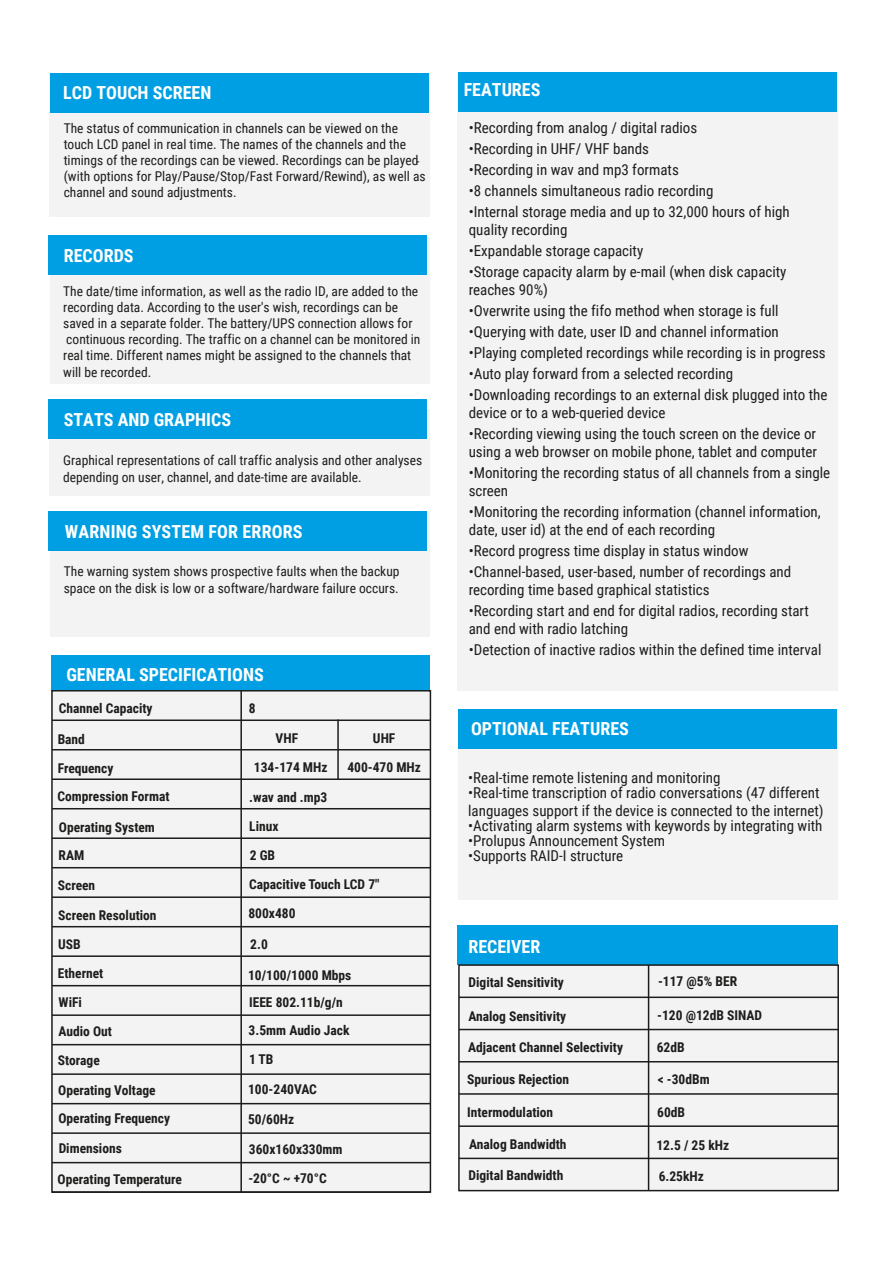
<style>
.page{position:relative;width:893px;height:1263px;background:#fff}
.page>*{position:absolute;margin:0;border:0;box-sizing:border-box;transform-origin:0 0}
.t1{font:700 18px "Roboto Condensed";color:#fff}
.t2{font:15px/18px "Roboto Condensed";color:#1d1d1b}
.t3{font:13.5px/16.2px "Roboto Condensed";color:#1d1d1b}
.t4{font:700 13.5px/29.1px "Roboto Condensed";color:#1d1d1b}
</style>
<div class="page">
<div style="left:49px;top:74px;width:380px;height:143px;background:#f3f3f4"></div>
<div style="left:50px;top:237px;width:379px;height:146px;background:#f3f3f4"></div>
<div style="left:49px;top:409px;width:380px;height:86px;background:#f3f3f4"></div>
<div style="left:50px;top:511px;width:379px;height:125px;background:#f3f3f4"></div>
<div style="left:50px;top:74px;width:379px;height:39px;background:#009fe3"></div>
<div style="left:48px;top:235px;width:379px;height:39px;background:#009fe3"></div>
<div style="left:48px;top:399px;width:379px;height:39px;background:#009fe3"></div>
<div style="left:48px;top:511px;width:379px;height:40px;background:#009fe3"></div>
<div style="left:457px;top:74px;width:381px;height:617px;background:#f3f3f4"></div>
<div style="left:458px;top:738px;width:379px;height:162px;background:#f3f3f4"></div>
<div style="left:458px;top:72px;width:379px;height:40px;background:#009fe3"></div>
<div style="left:458px;top:709px;width:379px;height:40px;background:#009fe3"></div>
<div style="left:52px;top:655px;width:378px;height:39px;background:#009fe3"></div>
<div style="left:51px;top:691px;width:379px;height:501px;background:#f3f3f4"></div>
<div style="left:51px;top:690px;width:380px;height:503px;border:2px solid #1d1d1b"></div>
<hr style="left:52px;top:1191px;width:378px;height:2px;background:#1d1d1b">
<hr style="left:52px;top:1162px;width:378px;height:1px;background:#1d1d1b">
<hr style="left:52px;top:1132px;width:378px;height:2px;background:#1d1d1b">
<hr style="left:52px;top:1103px;width:378px;height:1px;background:#1d1d1b">
<hr style="left:52px;top:1073px;width:378px;height:2px;background:#1d1d1b">
<hr style="left:52px;top:1044px;width:378px;height:1px;background:#1d1d1b">
<hr style="left:52px;top:1014px;width:378px;height:2px;background:#1d1d1b">
<hr style="left:52px;top:985px;width:378px;height:1px;background:#1d1d1b">
<hr style="left:52px;top:955px;width:378px;height:2px;background:#1d1d1b">
<hr style="left:52px;top:926px;width:378px;height:1px;background:#1d1d1b">
<hr style="left:52px;top:896px;width:378px;height:2px;background:#1d1d1b">
<hr style="left:52px;top:867px;width:378px;height:1px;background:#1d1d1b">
<hr style="left:52px;top:837px;width:378px;height:2px;background:#1d1d1b">
<hr style="left:52px;top:808px;width:378px;height:1px;background:#1d1d1b">
<hr style="left:52px;top:778px;width:378px;height:2px;background:#1d1d1b">
<hr style="left:52px;top:749px;width:378px;height:1px;background:#1d1d1b">
<hr style="left:52px;top:719px;width:378px;height:2px;background:#1d1d1b">
<hr style="left:240px;top:691px;width:2px;height:501px;background:#1d1d1b">
<hr style="left:337px;top:719px;width:2px;height:60px;background:#1d1d1b">
<div style="left:459px;top:955px;width:379px;height:235px;background:#f3f3f4"></div>
<div style="left:457px;top:926px;width:381px;height:39px;background:#009fe3"></div>
<div style="left:458px;top:964px;width:381px;height:227px;border:2px solid #1d1d1b"></div>
<hr style="left:459px;top:1158px;width:379px;height:1px;background:#1d1d1b">
<hr style="left:459px;top:1125px;width:379px;height:2px;background:#1d1d1b">
<hr style="left:459px;top:1093px;width:379px;height:2px;background:#1d1d1b">
<hr style="left:459px;top:1061px;width:379px;height:1px;background:#1d1d1b">
<hr style="left:459px;top:1029px;width:379px;height:1px;background:#1d1d1b">
<hr style="left:459px;top:996px;width:379px;height:2px;background:#1d1d1b">
<hr style="left:648px;top:965px;width:1px;height:225px;background:#1d1d1b">
<p class="t1" style="left:63px;top:80px;width:150px">LCD TOUCH SCREEN</p>
<p class="t3" style="left:64px;top:119px;width:363px">The status of communication in channels can be viewed on the touch LCD panel in real time. The names of the channels and the timings of the recordings can be viewed. Recordings can be played (with options for Play/Pause/Stop/Fast Forward/Rewind), as well as channel and sound adjustments.</p>
<p class="t3" style="left:416px;top:152px;width:5px">-</p>
<p class="t1" style="left:64px;top:243px;width:71px">RECORDS</p>
<p class="t3" style="left:63px;top:282px;width:359px">The date/time information, as well as the radio ID, are added to the recording data. According to the user's wish, recordings can be saved in a separate folder. The battery/UPS connection allows for continuous recording. The traffic on a channel can be monitored in real time. Different names might be assigned to the channels that will be recorded.</p>
<p class="t1" style="left:64px;top:407px;width:169px">STATS AND GRAPHICS</p>
<p class="t3" style="left:63px;top:452px;width:360px">Graphical representations of call traffic analysis and other analyses depending on user, channel, and date-time are available.</p>
<p class="t1" style="left:65px;top:519px;width:239px">WARNING SYSTEM FOR ERRORS</p>
<p class="t3" style="left:64px;top:563px;width:337px">The warning system shows prospective faults when the backup space on the disk is low or a software/hardware failure occurs.</p>
<p class="t1" style="left:66px;top:662px;width:199px">GENERAL SPECIFICATIONS</p>
<p class="t4" style="left:59px;top:693px;width:95px">Channel Capacity</p>
<p class="t4" style="left:58px;top:724px;width:29px">Band</p>
<p class="t4" style="left:249px;top:693px;width:8px">8</p>
<p class="t4" style="left:276px;top:723px;width:24px">VHF</p>
<p class="t4" style="left:373px;top:723px;width:24px">UHF</p>
<p class="t4" style="left:254px;top:752px;width:75px">134-174 MHz</p>
<p class="t4" style="left:347px;top:752px;width:75px">400-470 MHz</p>
<p class="t4" style="left:248px;top:782px;width:133px">.wav and .mp3<br>Linux<br>2 GB<br>Capacitive Touch LCD 7"<br>800x480</p>
<p class="t4" style="left:250px;top:929px;width:19px">2.0</p>
<p class="t4" style="left:248px;top:961px;width:105px;line-height:27.5px">10/100/1000 Mbps<br>IEEE 802.11b/g/n<br>3.5mm Audio Jack</p>
<p class="t4" style="left:248px;top:1044px;width:70px">1 TB<br>100-240VAC</p>
<p class="t4" style="left:248px;top:1104px;width:96px">50/60Hz<br>360x160x330mm -20°C ~ +70°C</p>
<p class="t4" style="left:57px;top:753px;width:114px;line-height:28.3px">Frequency<br>Compression Format</p>
<p class="t4" style="left:58px;top:811px;width:99px">Operating System<br>RAM<br>Screen</p>
<p class="t4" style="left:58px;top:900px;width:114px">Screen Resolution<br>USB<br>Ethernet<br>WiFi<br>Audio Out<br>Storage<br>Operating Voltage<br>Operating Frequency</p>
<p class="t4" style="left:59px;top:1133px;width:65px">Dimensions</p>
<p class="t4" style="left:58px;top:1164px;width:126px">Operating Temperature</p>
<p class="t1" style="left:464px;top:77px;width:78px">FEATURES</p>
<p class="t2" style="left:469px;top:118px;width:230px">•Recording from analog / digital radios</p>
<p class="t2" style="left:469px;top:139px;width:182px">•Recording in UHF/ VHF bands</p>
<p class="t2" style="left:469px;top:160px;width:212px">•Recording in wav and mp3 formats</p>
<p class="t2" style="left:469px;top:181px;width:246px">•8 channels simultaneous radio recording</p>
<p class="t2" style="left:469px;top:202px;width:323px">•Internal storage media and up to 32,000 hours of high quality recording</p>
<p class="t2" style="left:469px;top:241px;width:176px">•Expandable storage capacity</p>
<p class="t2" style="left:469px;top:262px;width:319px">•Storage capacity alarm by e-mail (when disk capacity reaches 90%)</p>
<p class="t2" style="left:469px;top:301px;width:311px">•Overwrite using the fifo method when storage is full</p>
<p class="t2" style="left:469px;top:322px;width:312px">•Querying with date, user ID and channel information</p>
<p class="t2" style="left:469px;top:343px;width:358px">•Playing completed recordings while recording is in progress</p>
<p class="t2" style="left:469px;top:364px;width:266px">•Auto play forward from a selected recording</p>
<p class="t2" style="left:469px;top:385px;width:360px">•Downloading recordings to an external disk plugged into the device or to a web-queried device</p>
<p class="t2" style="left:469px;top:424px;width:350px">•Recording viewing using the touch screen on the device or using a web browser on mobile phone, tablet and computer</p>
<p class="t2" style="left:469px;top:463px;width:363px">•Monitoring the recording status of all channels from a single screen</p>
<p class="t2" style="left:469px;top:502px;width:354px">•Monitoring the recording information (channel information, date, user id) at the end of each recording</p>
<p class="t2" style="left:469px;top:541px;width:281px">•Record progress time display in status window</p>
<p class="t2" style="left:469px;top:562px;width:324px">•Channel-based, user-based, number of recordings and recording time based graphical statistics</p>
<p class="t2" style="left:469px;top:601px;width:342px">•Recording start and end for digital radios, recording start and end with radio latching</p>
<p class="t2" style="left:469px;top:640px;width:354px">•Detection of inactive radios within the defined time interval</p>
<p class="t1" style="left:471px;top:716px;width:159px">OPTIONAL FEATURES</p>
<p class="t2" style="left:468px;top:768px;width:254px">•Real-time remote listening and monitoring</p>
<p class="t2" style="left:468px;top:783px;width:357px">•Real-time transcription of radio conversations (47 different languages support if the device is connected to the internet)</p>
<p class="t2" style="left:468px;top:816px;width:356px">•Activating alarm systems with keywords by integrating with</p>
<p class="t2" style="left:468px;top:831px;width:199px">•Prolupus Announcement System</p>
<p class="t2" style="left:468px;top:846px;width:156px">•Supports RAID-I structure</p>
<p class="t1" style="left:468px;top:934px;width:73px">RECEIVER</p>
<p class="t4" style="left:469px;top:967px;width:97px">Digital Sensitivity</p>
<p class="t4" style="left:468px;top:1001px;width:99px">Analog Sensitivity</p>
<p class="t4" style="left:468px;top:1032px;width:156px">Adjacent Channel Selectivity</p>
<p class="t4" style="left:467px;top:1064px;width:103px">Spurious Rejection</p>
<p class="t4" style="left:467px;top:1097px;width:88px">Intermodulation</p>
<p class="t4" style="left:469px;top:1129px;width:99px">Analog Bandwidth</p>
<p class="t4" style="left:468px;top:1160px;width:96px">Digital Bandwidth</p>
<p class="t4" style="left:658px;top:966px;width:81px">-117 @5% BER</p>
<p class="t4" style="left:657px;top:1000px;width:106px">-120 @12dB SINAD</p>
<p class="t4" style="left:657px;top:1032px;width:29px">62dB</p>
<p class="t4" style="left:658px;top:1064px;width:53px">&lt; -30dBm</p>
<p class="t4" style="left:657px;top:1097px;width:29px">60dB</p>
<p class="t4" style="left:656px;top:1130px;width:74px">12.5 / 25 kHz</p>
<p class="t4" style="left:659px;top:1161px;width:47px">6.25kHz</p>
</div>
